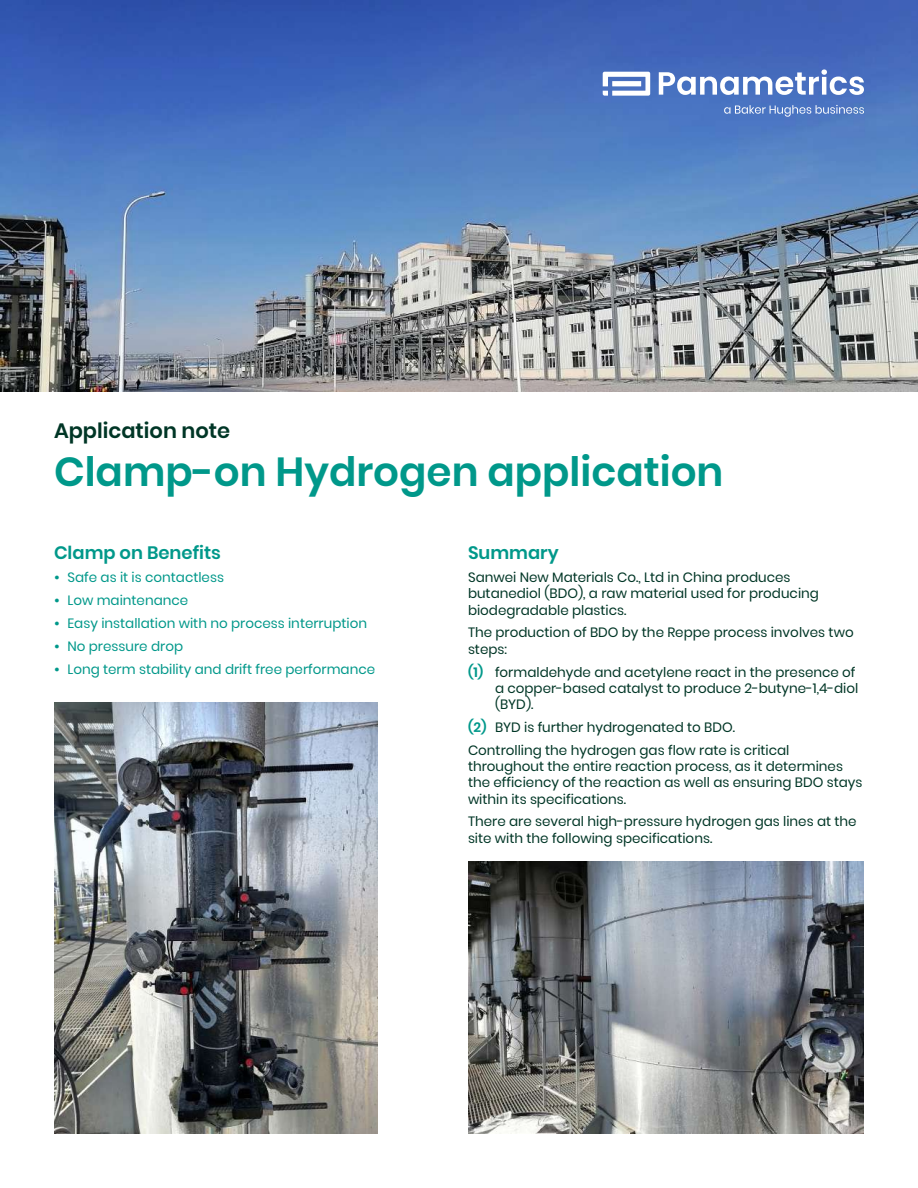
<style>
.page{position:relative;width:918px;height:1188px;background:#fff}
.page>*{position:absolute;margin:0;border:0;box-sizing:border-box;transform-origin:0 0}
.t1{font:600 40.5px "Poppins";color:#00988a}
.t2{font:600 21px "Poppins";color:#003626}
.t3{font:600 18px "Poppins";color:#00988a}
.t4{font:13.5px/16.2px "Poppins";color:#003626}
.t5{font:13.5px "Poppins";color:#00988a}
.s1{font-weight:600}
.s2{font-weight:600;color:#00988a}
</style>
<div class="page">
<img style="left:0;top:0;width:918px;height:391px">
<svg style="left:603px;top:69px;width:261px;height:27px"></svg>
<svg style="left:724px;top:105px;width:140px;height:12px"></svg>
<img style="left:468px;top:862px;width:396px;height:272px">
<img style="left:54px;top:702px;width:324px;height:432px">
<h2 class="t2" style="left:54px;top:418px;width:178px">Application note</h2>
<h1 class="t1" style="left:54px;top:449px;width:671px">Clamp-on Hydrogen application</h1>
<h3 class="t3" style="left:54px;top:542px;width:168px">Clamp on Benefits</h3>
<p class="t5" style="left:54px;top:570px;width:172px"><span class="s1">•</span> Safe as it is contactless</p>
<p class="t5" style="left:54px;top:593px;width:136px"><span class="s1">•</span> Low maintenance</p>
<p class="t5" style="left:54px;top:615px;width:315px"><span class="s1">•</span> Easy installation with no process interruption</p>
<p class="t5" style="left:54px;top:638px;width:131px"><span class="s1">•</span> No pressure drop</p>
<p class="t5" style="left:54px;top:661px;width:323px"><span class="s1">•</span> Long term stability and drift free performance</p>
<h3 class="t3" style="left:468px;top:542px;width:92px">Summary</h3>
<p class="t4" style="left:468px;top:569px;width:353px">Sanwei New Materials Co., Ltd in China produces butanediol (BDO), a raw material used for producing biodegradable plastics.</p>
<p class="t4" style="left:468px;top:625px;width:387px">The production of BDO by the Reppe process involves two steps:</p>
<p class="t4" style="left:495px;top:664px;width:365px;text-indent:-27px"><span class="s2">(1)</span> formaldehyde and acetylene react in the presence of a copper-based catalyst to produce 2-butyne-1,4-diol (BYD).</p>
<p class="t4" style="left:468px;top:716px;width:323px;line-height:23px"><span class="s2">(2)</span> BYD is further hydrogenated to BDO.<br>Controlling the hydrogen gas flow rate is critical</p>
<p class="t4" style="left:468px;top:758px;width:396px">throughout the entire reaction process, as it determines the efficiency of the reaction as well as ensuring BDO stays within its specifications.</p>
<p class="t4" style="left:468px;top:814px;width:390px">There are several high-pressure hydrogen gas lines at the site with the following specifications.</p>
</div>
